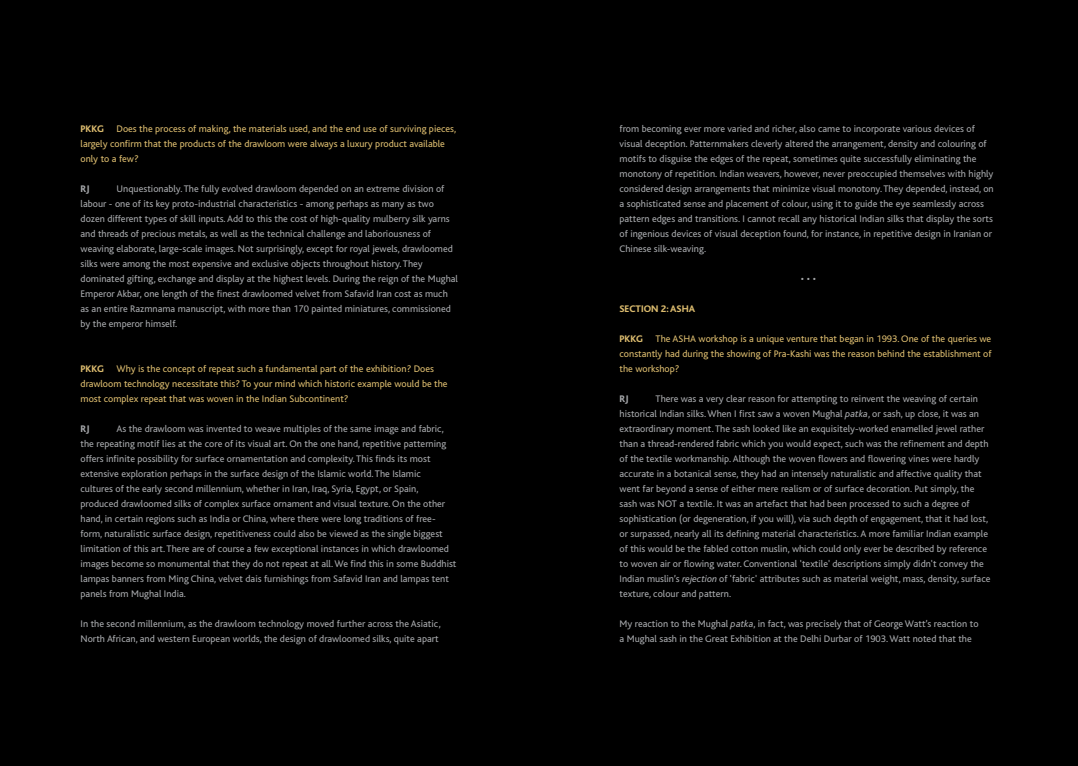
<style>
.page{position:relative;width:1078px;height:766px;background:#fff}
.page>*{position:absolute;margin:0;border:0;box-sizing:border-box;transform-origin:0 0}
.t1{font:10px/15px "Bliss";color:#a7a9ac}
.t2{font:10px/15px "Bliss";color:#dbbb6e}
.t3{font:800 10px "Bliss";color:#dbbb6e}
.t4{font:800 10px "Bliss";color:#a7a9ac}
.t5{font:10px "Atlas Grotesk";color:#a7a9ac}
.s1{font-weight:800}
.s2{font-style:italic}
</style>
<div class="page">
<div style="left:0;top:0;width:1077px;height:765px;background:#000"></div>
<p class="t2" style="left:81px;top:121px;width:377px"><span class="s1">PKKG</span> Does the process of making, the materials used, and the end use of surviving pieces, largely confirm that the products of the drawloom were always a luxury product available only to a few?</p>
<p class="t4" style="left:81px;top:183px;width:11px">RJ</p>
<p class="t1" style="left:81px;top:181px;width:379px;text-indent:36px">Unquestionably. The fully evolved drawloom depended on an extreme division of labour - one of its key proto-industrial characteristics - among perhaps as many as two dozen different types of skill inputs. Add to this the cost of high-quality mulberry silk yarns and threads of precious metals, as well as the technical challenge and laboriousness of weaving elaborate, large-scale images. Not surprisingly, except for royal jewels, drawloomed silks were among the most expensive and exclusive objects throughout history. They dominated gifting, exchange and display at the highest levels. During the reign of the Mughal Emperor Akbar, one length of the finest drawloomed velvet from Safavid Iran cost as much as an entire Razmnama manuscript, with more than 170 painted miniatures, commissioned by the emperor himself.</p>
<p class="t2" style="left:81px;top:361px;width:368px"><span class="s1">PKKG</span> Why is the concept of repeat such a fundamental part of the exhibition? Does drawloom technology necessitate this? To your mind which historic example would be the most complex repeat that was woven in the Indian Subcontinent?</p>
<p class="t4" style="left:81px;top:423px;width:11px">RJ</p>
<p class="t1" style="left:81px;top:421px;width:377px;text-indent:36px">As the drawloom was invented to weave multiples of the same image and fabric, the repeating motif lies at the core of its visual art. On the one hand, repetitive patterning offers infinite possibility for surface ornamentation and complexity. This finds its most extensive exploration perhaps in the surface design of the Islamic world. The Islamic<br>cultures of the early second millennium, whether in Iran, Iraq, Syria, Egypt, or Spain, produced drawloomed silks of complex surface ornament and visual texture. On the other hand, in certain regions such as India or China, where there were long traditions of free&shy;form, naturalistic surface design, repetitiveness could also be viewed as the single biggest limitation of this art. There are of course a few exceptional instances in which drawloomed images become so monumental that they do not repeat at all. We find this in some Buddhist lampas banners from Ming China, velvet dais furnishings from Safavid Iran and lampas tent panels from Mughal India.</p>
<p class="t1" style="left:81px;top:616px;width:361px">In the second millennium, as the drawloom technology moved further across the Asiatic,<br>North African, and western European worlds, the design of drawloomed silks, quite apart</p>
<p class="t1" style="left:619px;top:121px;width:375px">from becoming ever more varied and richer, also came to incorporate various devices of visual deception. Patternmakers cleverly altered the arrangement, density and colouring of motifs to disguise the edges of the repeat, sometimes quite successfully eliminating the monotony of repetition. Indian weavers, however, never preoccupied themselves with highly considered design arrangements that minimize visual monotony. They depended, instead, on a sophisticated sense and placement of colour, using it to guide the eye seamlessly across pattern edges and transitions. I cannot recall any historical Indian silks that display the sorts of ingenious devices of visual deception found, for instance, in repetitive design in Iranian or Chinese silk-weaving.</p>
<p class="t5" style="left:800px;top:270px;width:17px">• • •</p>
<p class="t3" style="left:619px;top:303px;width:77px">SECTION 2: ASHA</p>
<p class="t2" style="left:619px;top:331px;width:373px;text-align:justify"><span class="s1">PKKG</span> The ASHA workshop is a unique venture that began in 1993. One of the queries we constantly had during the showing of Pra-Kashi was the reason behind the establishment of the workshop?</p>
<p class="t4" style="left:619px;top:393px;width:11px">RJ</p>
<p class="t1" style="left:619px;top:391px;width:372px;text-indent:36px">There was a very clear reason for attempting to reinvent the weaving of certain historical Indian silks. When I first saw a woven Mughal <span class="s2">patka</span>, or sash, up close, it was an extraordinary moment. The sash looked like an exquisitely-worked enamelled jewel rather than a thread-rendered fabric which you would expect, such was the refinement and depth of the textile workmanship. Although the woven flowers and flowering vines were hardly accurate in a botanical sense, they had an intensely naturalistic and affective quality that went far beyond a sense of either mere realism or of surface decoration. Put simply, the sash was NOT a textile. It was an artefact that had been processed to such a degree of sophistication (or degeneration, if you will), via such depth of engagement, that it had lost, or surpassed, nearly all its defining material characteristics. A more familiar Indian example of this would be the fabled cotton muslin, which could only ever be described by reference to woven air or flowing water. Conventional 'textile' descriptions simply didn't convey the Indian muslin’s <span class="s2">rejection</span> of 'fabric' attributes such as material weight, mass, density, surface texture, colour and pattern.</p>
<p class="t1" style="left:619px;top:616px;width:360px">My reaction to the Mughal <span class="s2">patka</span>, in fact, was precisely that of George Watt’s reaction to a Mughal sash in the Great Exhibition at the Delhi Durbar of 1903. Watt noted that the</p>
</div>
